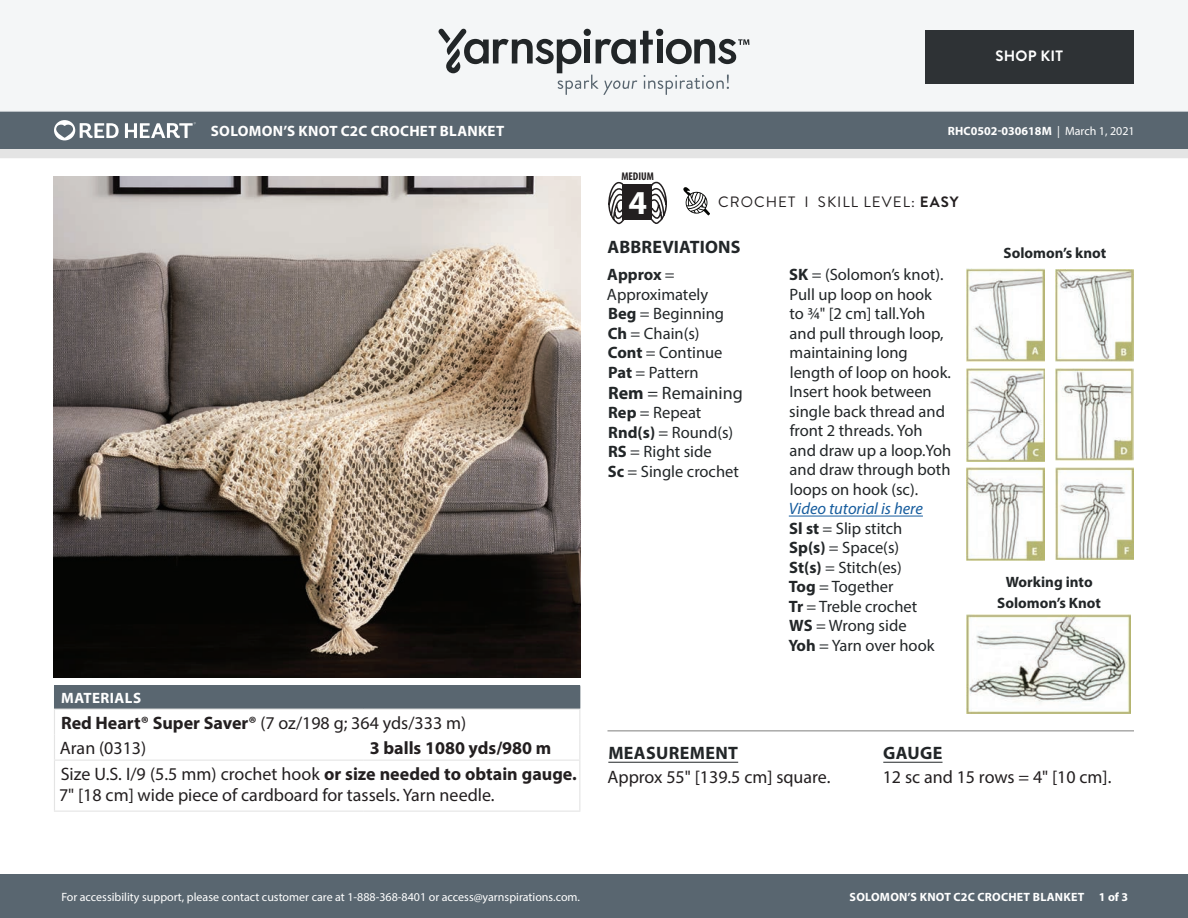
<style>
.page{position:relative;width:1188px;height:918px;background:#fff}
.page>*{position:absolute;margin:0;border:0;box-sizing:border-box;transform-origin:0 0}
.t1{font:700 33.6px "Myriad Pro";color:#fff}
.Materials_-_Needle{font:18px/21px "Myriad Pro";color:#231f20}
.Body_-__With_auto_st{font:18px "Myriad Pro";color:#231f20}
.Materials_-_Brand{font:18px "Myriad Pro";color:#231f20}
.Body_-_HEADERS_-_Und{font:700 18px "Myriad Pro";letter-spacing:.02em;color:#222628}
.Material_-__Colors_i{font:700 18px "Myriad Pro";color:#231f20}
.Abbreviations_-_With{font:18px "Myriad Pro";color:#222628}
.Material_-__Colors_i-2{font:18px "Myriad Pro";color:#231f20}
.Abbreviations_-_With-2{font:16.5px/19.5px "Myriad Pro";color:#222628}
.Abbreviations_-_With-3{font:italic 16.5px "Myriad Pro";color:#175d9e}
.Materials_-__Header{font:700 15px "Myriad Pro";letter-spacing:.02em;color:#fff}
.Abbreviations_-_With-4{font:700 15px "Myriad Pro";color:#222628}
.Type_of_pattern___Sk{font:15px "Brandon Grotesque";letter-spacing:.07em;color:#231f20}
.t2{font:700 15px "Brandon Grotesque";letter-spacing:.02em;color:#fff}
.t3{font:12px "Myriad Pro";color:#fff}
.t4{font:700 12px "Myriad Pro";letter-spacing:.02em;color:#fff}
.t5{font:700 12px "Myriad Pro";color:#fff}
.t6{font:700 condensed 11.25px "Myriad Pro";color:#231f20}
.s1{font-weight:400}
.s2{font-weight:700}
</style>
<div class="page">
<div style="left:0;top:875px;width:1188px;height:43px;background:#596670"></div>
<div style="left:0;top:149px;width:1188px;height:9px;background:#e4e4e4"></div>
<div style="left:0;top:111px;width:1188px;height:38px;background:#596670"></div>
<div style="left:0;top:0;width:1188px;height:112px;background:#f4f6f7"></div>
<svg style="left:438px;top:29px;width:311px;height:66px"></svg>
<div style="left:925px;top:30px;width:209px;height:54px;background:#2e3235"></div>
<svg style="left:54px;top:120px;width:65px;height:20px"></svg>
<svg style="left:125px;top:122px;width:71px;height:16px"></svg>
<svg style="left:683px;top:187px;width:27px;height:28px"></svg>
<svg style="left:608px;top:181px;width:18px;height:43px"></svg>
<svg style="left:649px;top:181px;width:18px;height:43px"></svg>
<div style="left:622px;top:185px;width:30px;height:35px;background:#231f20"></div>
<img style="left:54px;top:177px;width:527px;height:501px">
<hr style="left:608px;top:762px;width:130px;height:1px;background:#222628">
<hr style="left:883px;top:762px;width:60px;height:1px;background:#222628">
<div style="left:54px;top:686px;width:526px;height:23px;background:#596670"></div>
<hr style="left:54px;top:709px;width:310px;height:1px;background:#e4e4e4">
<hr style="left:364px;top:709px;width:216px;height:1px;background:#e4e4e4">
<svg style="left:54px;top:708px;width:1px;height:52px"></svg>
<svg style="left:579px;top:708px;width:1px;height:52px"></svg>
<hr style="left:54px;top:761px;width:1px;height:50px;background:#e4e4e4">
<hr style="left:54px;top:760px;width:310px;height:1px;background:#e4e4e4">
<hr style="left:364px;top:760px;width:216px;height:1px;background:#e4e4e4">
<hr style="left:579px;top:761px;width:1px;height:50px;background:#e4e4e4">
<hr style="left:54px;top:811px;width:310px;height:1px;background:#e4e4e4">
<hr style="left:364px;top:811px;width:216px;height:1px;background:#e4e4e4">
<hr style="left:608px;top:730px;width:526px;height:1px;background:#7e7e7d">
<hr style="left:789px;top:516px;width:134px;height:1px;background:#175d9e">
<img style="left:967px;top:268px;width:77px;height:93px">
<img style="left:1056px;top:269px;width:77px;height:92px">
<img style="left:967px;top:368px;width:77px;height:93px">
<img style="left:1056px;top:368px;width:77px;height:92px">
<img style="left:967px;top:468px;width:77px;height:93px">
<img style="left:1056px;top:467px;width:77px;height:92px">
<img style="left:967px;top:615px;width:164px;height:98px">
<p class="t2" style="left:995px;top:46px;width:69px">SHOP KIT</p>
<p class="Materials_-__Header" style="left:211px;top:121px;width:295px">SOLOMON’S KNOT C2C CROCHET BLANKET</p>
<p class="t5" style="left:948px;top:123px;width:188px">RHC0502-030618M <span class="s1">| March 1, 2021</span></p>
<p class="t6" style="left:621px;top:169px;width:34px">MEDIUM</p>
<h1 class="t1" style="left:629px;top:180px;width:20px">4</h1>
<p class="Type_of_pattern___Sk" style="left:718px;top:192px;width:242px">CROCHET I SKILL LEVEL: <span class="s2">EASY</span></p>
<p class="Materials_-__Header" style="left:61px;top:688px;width:81px">MATERIALS</p>
<p class="Materials_-_Brand" style="left:61px;top:711px;width:407px"><span class="s2">Red Heart® Super Saver®</span> (7 oz/198 g; 364 yds/333 m)</p>
<p class="Material_-__Colors_i-2" style="left:60px;top:737px;width:88px">Aran (0313)</p>
<p class="Material_-__Colors_i" style="left:370px;top:736px;width:183px">3 balls 1080 yds/980 m</p>
<p class="Materials_-_Needle" style="left:59px;top:763px;width:519px">Size U.S. I/9 (5.5 mm) crochet hook <span class="s2">or size needed to obtain gauge.<br></span>7" [18 cm] wide piece of cardboard for tassels. Yarn needle.</p>
<p class="Body_-_HEADERS_-_Und" style="left:608px;top:235px;width:135px">ABBREVIATIONS</p>
<p class="Abbreviations_-_With-2" style="left:607px;top:265px;width:103px"><span class="s2">Approx</span> =<br>Approximately</p>
<p class="Abbreviations_-_With-2" style="left:608px;top:304px;width:117px"><span class="s2">Beg</span> = Beginning</p>
<p class="Abbreviations_-_With-2" style="left:608px;top:323px;width:93px"><span class="s2">Ch</span> = Chain(s)</p>
<p class="Abbreviations_-_With-2" style="left:608px;top:343px;width:116px"><span class="s2">Cont</span> = Continue</p>
<p class="Abbreviations_-_With-2" style="left:608px;top:362px;width:92px"><span class="s2">Pat</span> = Pattern</p>
<p class="Abbreviations_-_With" style="left:608px;top:382px;width:136px"><span class="s2">Rem</span> = Remaining</p>
<p class="Abbreviations_-_With-2" style="left:608px;top:403px;width:95px"><span class="s2">Rep</span> = Repeat</p>
<p class="Abbreviations_-_With-2" style="left:608px;top:422px;width:127px"><span class="s2">Rnd(s)</span> = Round(s)</p>
<p class="Abbreviations_-_With-2" style="left:608px;top:442px;width:105px"><span class="s2">RS</span> = Right side</p>
<p class="Abbreviations_-_With-2" style="left:608px;top:461px;width:133px"><span class="s2">Sc</span> = Single crochet</p>
<p class="Abbreviations_-_With-2" style="left:789px;top:265px;width:164px"><span class="s2">SK</span> = (Solomon’s knot).<br>Pull up loop on hook<br>to ¾" [2 cm] tall.Yoh and pull through loop, maintaining long length of loop on hook.<br>Insert hook between single back thread and front 2 threads. Yoh and draw up a loop.Yoh and draw through both loops on hook (sc).</p>
<p class="Abbreviations_-_With-3" style="left:789px;top:499px;width:136px">Video tutorial is here</p>
<p class="Abbreviations_-_With-2" style="left:789px;top:518px;width:115px"><span class="s2">Sl st</span> = Slip stitch</p>
<p class="Abbreviations_-_With-2" style="left:789px;top:538px;width:111px"><span class="s2">Sp(s)</span> = Space(s)</p>
<p class="Abbreviations_-_With-2" style="left:789px;top:557px;width:114px"><span class="s2">St(s)</span> = Stitch(es)</p>
<p class="Abbreviations_-_With-2" style="left:789px;top:577px;width:106px"><span class="s2">Tog</span> = Together</p>
<p class="Abbreviations_-_With-2" style="left:789px;top:596px;width:130px"><span class="s2">Tr</span> = Treble crochet</p>
<p class="Abbreviations_-_With-2" style="left:789px;top:616px;width:119px"><span class="s2">WS</span> = Wrong side</p>
<p class="Abbreviations_-_With-2" style="left:788px;top:635px;width:147px"><span class="s2">Yoh</span> = Yarn over hook</p>
<p class="Abbreviations_-_With-4" style="left:1004px;top:243px;width:104px">Solomon’s knot</p>
<p class="Abbreviations_-_With-4" style="left:1006px;top:572px;width:88px">Working into</p>
<p class="Abbreviations_-_With-4" style="left:997px;top:593px;width:105px">Solomon’s Knot</p>
<p class="Body_-_HEADERS_-_Und" style="left:608px;top:741px;width:131px">MEASUREMENT</p>
<p class="Body_-__With_auto_st" style="left:607px;top:766px;width:224px">Approx 55" [139.5 cm] square.</p>
<p class="Body_-_HEADERS_-_Und" style="left:883px;top:741px;width:61px">GAUGE</p>
<p class="Body_-__With_auto_st" style="left:883px;top:766px;width:230px">12 sc and 15 rows = 4" [10 cm].</p>
<p class="t3" style="left:61px;top:889px;width:520px">For accessibility support, please contact customer care at 1-888-368-8401 or access@yarnspirations.com.</p>
<p class="t4" style="left:850px;top:889px;width:280px">SOLOMON’S KNOT C2C CROCHET BLANKET 1 of 3</p>
</div>
